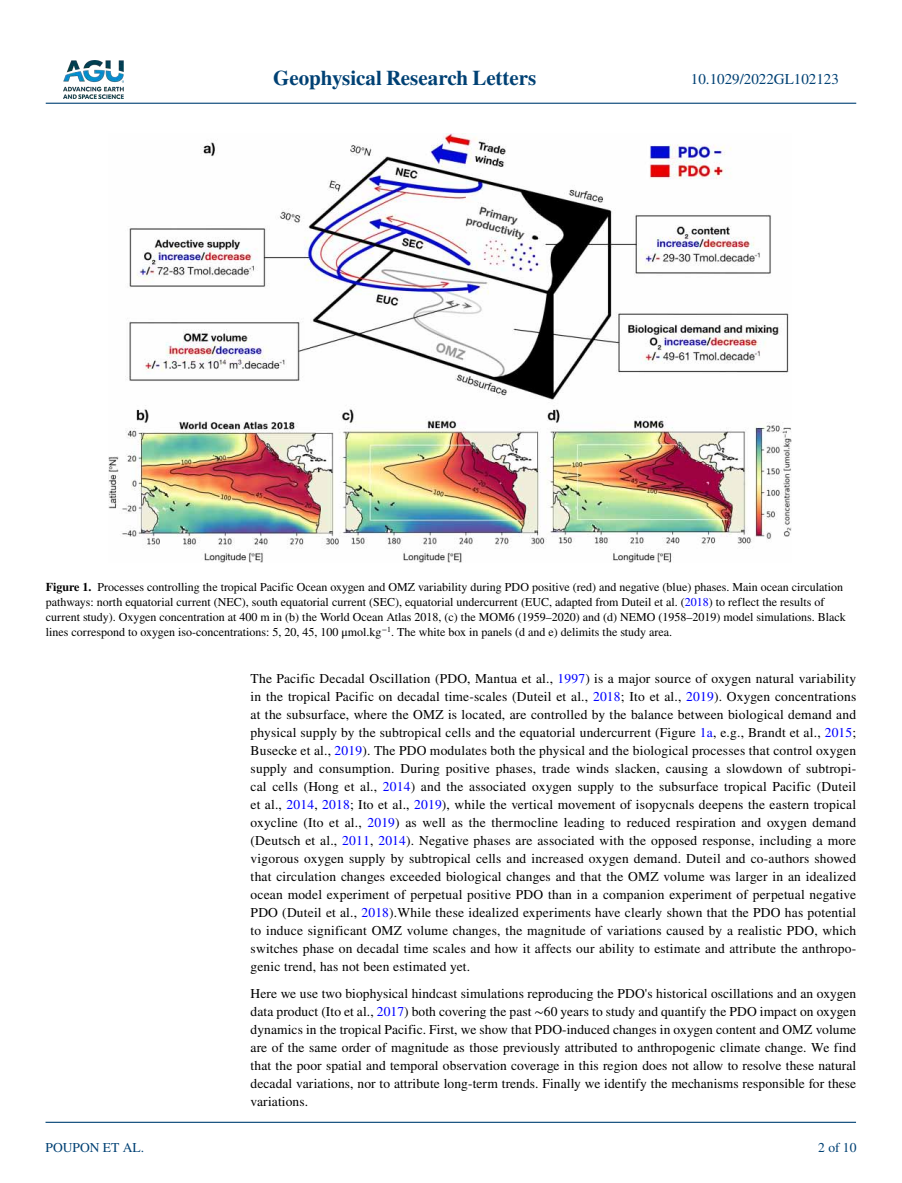
<style>
.page{position:relative;width:902px;height:1183px;background:#fff}
.page>*{position:absolute;margin:0;border:0;box-sizing:border-box;transform-origin:0 0}
.t1{font:700 21px "STIX";color:#004174}
.t2{font:15px "STIX";color:#004174}
.t3{font:13.5px/18px "STIX";letter-spacing:.005em;color:#000;text-align:justify}
.t4{font:13.5px "STIX";color:#004174}
.t5{font:12px/15px "STIX";color:#000}
.s1{font-weight:700}
.s2{color:#00f}
</style>
<div class="page">
<img style="left:63px;top:60px;width:60px;height:39px">
<hr style="left:46px;top:103px;width:810px;height:1px;background:#004174">
<hr style="left:45px;top:1121px;width:810px;height:1px;background:#004174">
<img style="left:109px;top:134px;width:682px;height:428px">
<h1 class="t1" style="left:273px;top:66px;width:265px">Geophysical Research Letters</h1>
<p class="t2" style="left:691px;top:69px;width:149px">10.1029/2022GL102123</p>
<p class="t5" style="left:46px;top:580px;width:801px"><span class="s1">Figure 1.</span> Processes controlling the tropical Pacific Ocean oxygen and OMZ variability during PDO positive (red) and negative (blue) phases. Main ocean circulation pathways: north equatorial current (NEC), south equatorial current (SEC), equatorial undercurrent (EUC, adapted from Duteil et al. (<span class="s2">2018</span>) to reflect the results of current study). Oxygen concentration at 400 m in (b) the World Ocean Atlas 2018, (c) the MOM6 (1959–2020) and (d) NEMO (1958–2019) model simulations. Black lines correspond to oxygen iso-concentrations: 5, 20, 45, 100 μmol.kg<sup>−1</sup>. The white box in panels (d and e) delimits the study area.</p>
<p class="t4" style="left:45px;top:1138px;width:100px">POUPON ET AL.</p>
<p class="t3" style="left:250px;top:670px;width:607px">The Pacific Decadal Oscillation (PDO, Mantua et al., <span class="s2">1997</span>) is a major source of oxygen natural variability in the tropical Pacific on decadal time-scales (Duteil et al., <span class="s2">2018</span>; Ito et al., <span class="s2">2019</span>). Oxygen concentrations at the subsurface, where the OMZ is located, are controlled by the balance between biological demand and physical supply by the subtropical cells and the equatorial undercurrent (Figure <span class="s2">1a</span>, e.g., Brandt et al., <span class="s2">2015</span>; Busecke et al., <span class="s2">2019</span>). The PDO modulates both the physical and the biological processes that control oxygen supply and consumption. During positive phases, trade winds slacken, causing a slowdown of subtropi&shy;cal cells (Hong et al., <span class="s2">2014</span>) and the associated oxygen supply to the subsurface tropical Pacific (Duteil et al., <span class="s2">2014</span>, <span class="s2">2018</span>; Ito et al., <span class="s2">2019</span>), while the vertical movement of isopycnals deepens the eastern tropical oxycline (Ito et al., <span class="s2">2019</span>) as well as the thermocline leading to reduced respiration and oxygen demand (Deutsch et al., <span class="s2">2011</span>, <span class="s2">2014</span>). Negative phases are associated with the opposed response, including a more vigorous oxygen supply by subtropical cells and increased oxygen demand. Duteil and co-authors showed that circulation changes exceeded biological changes and that the OMZ volume was larger in an idealized ocean model experiment of perpetual positive PDO than in a companion experiment of perpetual negative PDO (Duteil et al., <span class="s2">2018</span>).While these idealized experiments have clearly shown that the PDO has potential to induce significant OMZ volume changes, the magnitude of variations caused by a realistic PDO, which switches phase on decadal time scales and how it affects our ability to estimate and attribute the anthropo&shy;genic trend, has not been estimated yet.</p>
<p class="t3" style="left:250px;top:985px;width:607px">Here we use two biophysical hindcast simulations reproducing the PDO's historical oscillations and an oxygen data product (Ito et al., <span class="s2">2017</span>) both covering the past ∼60 years to study and quantify the PDO impact on oxygen dynamics in the tropical Pacific. First, we show that PDO-induced changes in oxygen content and OMZ volume are of the same order of magnitude as those previously attributed to anthropogenic climate change. We find that the poor spatial and temporal observation coverage in this region does not allow to resolve these natural decadal variations, nor to attribute long-term trends. Finally we identify the mechanisms responsible for these variations.</p>
<p class="t4" style="left:818px;top:1138px;width:40px">2 of 10</p>
</div>
